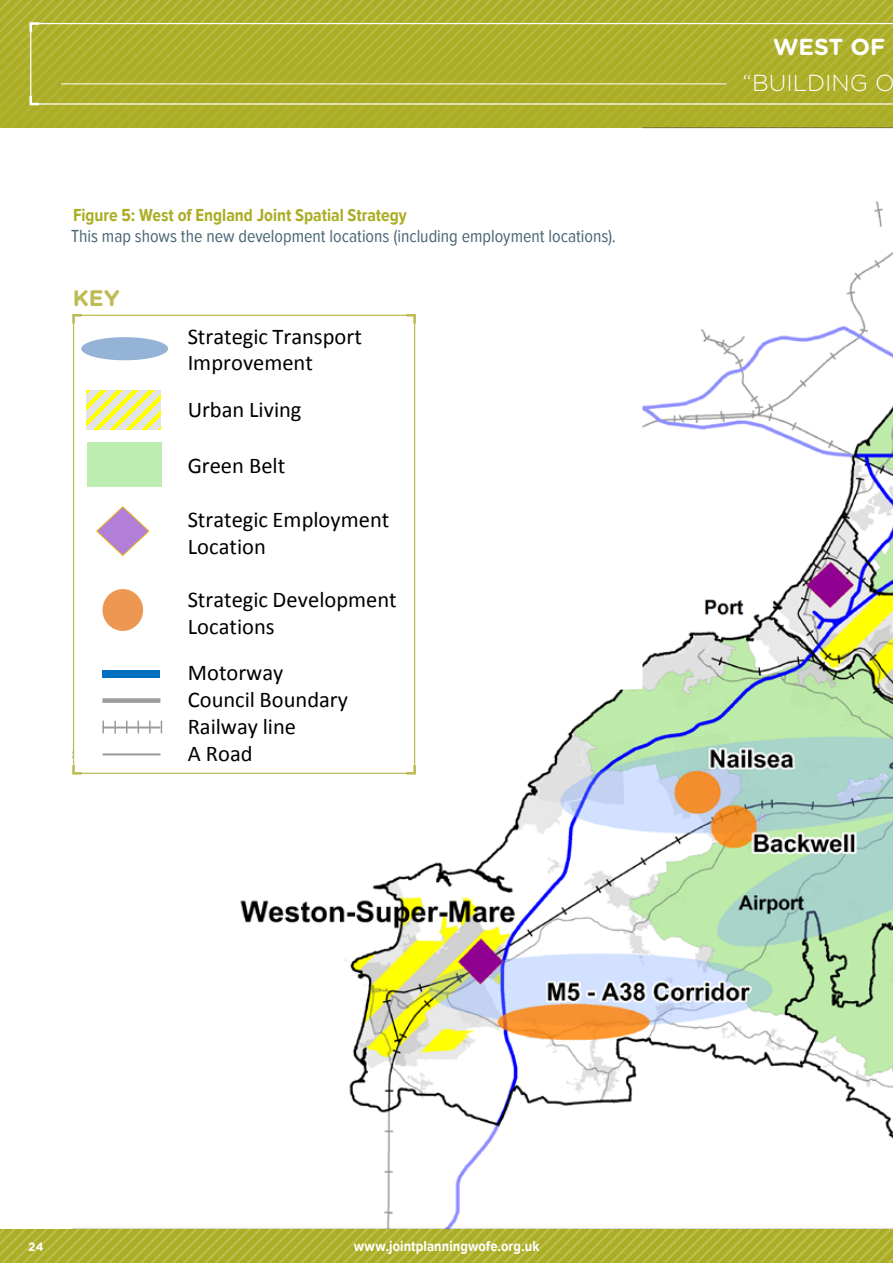
<style>
.page{position:relative;width:893px;height:1263px;background:#fff}
.page>*{position:absolute;margin:0;border:0;box-sizing:border-box;transform-origin:0 0}
.t1{font:300 23.1px "Gotham Rounded";color:#fff}
.t2{font:700 23.1px "Gotham Rounded";color:#fff}
.t3{font:22.5px/27px "Calibri";color:#000}
.t4{font:700 22.5px "Gotham Rounded";color:#bdbb53}
.t5{font:18px "Proxima Nova Cond";color:#4b6674}
.t6{font:700 18px "Proxima Nova Cond";letter-spacing:-.005em;color:#abad24}
.t7{font:700 15px "Proxima Nova Cond";letter-spacing:.005em;color:#fff}
.t8{font:700 12px "Gotham Rounded";color:#fff}
</style>
<div class="page">
<svg style="left:0;top:0;width:893px;height:128px;background:#adaf2c"></svg>
<svg style="left:0;top:1229px;width:893px;height:34px;background:#afb131"></svg>
<svg style="left:30px;top:23px;width:863px;height:82px;background:#b0b233"></svg>
<svg style="left:28px;top:21px;width:14px;height:13px"></svg>
<svg style="left:28px;top:93px;width:14px;height:14px"></svg>
<hr style="left:61px;top:84px;width:665px;height:1px;background:#fff">
<img style="left:72px;top:128px;width:821px;height:1101px">
<svg style="left:75px;top:317px;width:338px;height:455px"></svg>
<svg style="left:86px;top:390px;width:74px;height:40px;background:#eded8e"></svg>
<div style="left:87px;top:442px;width:74px;height:45px;background:#beedb1"></div>
<svg style="left:96px;top:506px;width:54px;height:50px"></svg>
<div style="left:81px;top:337px;width:87px;height:23px;background:#95b3d7;border-radius:50%"></div>
<div style="left:102px;top:589px;width:41px;height:42px;background:#ec9853;border-radius:50%"></div>
<div style="left:102px;top:670px;width:58px;height:8px;background:#0070c0"></div>
<div style="left:102px;top:698px;width:58px;height:5px;background:#9d9c9c"></div>
<hr style="left:102px;top:726px;width:58px;height:2px;background:#9d9c9c">
<hr style="left:103px;top:753px;width:58px;height:2px;background:#9d9c9c">
<svg style="left:102px;top:721px;width:2px;height:12px"></svg>
<svg style="left:114px;top:721px;width:2px;height:12px"></svg>
<svg style="left:126px;top:721px;width:2px;height:12px"></svg>
<svg style="left:149px;top:721px;width:2px;height:12px"></svg>
<svg style="left:161px;top:721px;width:1px;height:12px"></svg>
<svg style="left:72px;top:313px;width:12px;height:13px"></svg>
<svg style="left:72px;top:763px;width:12px;height:13px"></svg>
<svg style="left:404px;top:763px;width:13px;height:13px"></svg>
<svg style="left:404px;top:313px;width:13px;height:13px"></svg>
<p class="t6" style="left:73px;top:205px;width:335px">Figure 5: West of England Joint Spatial Strategy</p>
<p class="t5" style="left:71px;top:226px;width:546px">This map shows the new development locations (including employment locations).</p>
<p class="t4" style="left:73px;top:282px;width:48px">KEY</p>
<p class="t3" style="left:188px;top:323px;width:176px">Strategic Transport<br>Improvement</p>
<p class="t3" style="left:188px;top:396px;width:115px">Urban Living</p>
<p class="t3" style="left:188px;top:452px;width:99px">Green Belt</p>
<p class="t3" style="left:188px;top:506px;width:203px">Strategic Employment<br>Location</p>
<p class="t3" style="left:188px;top:586px;width:210px">Strategic Development<br>Locations</p>
<p class="t3" style="left:188px;top:659px;width:162px">Motorway<br>Council Boundary<br>Railway line<br>A Road</p>
<p class="t2" style="left:773px;top:30px;width:114px">WEST OF</p>
<p class="t1" style="left:743px;top:67px;width:154px">“BUILDING O</p>
<p class="t8" style="left:28px;top:1238px;width:17px">24</p>
<p class="t7" style="left:354px;top:1237px;width:187px">www.jointplanningwofe.org.uk</p>
</div>
